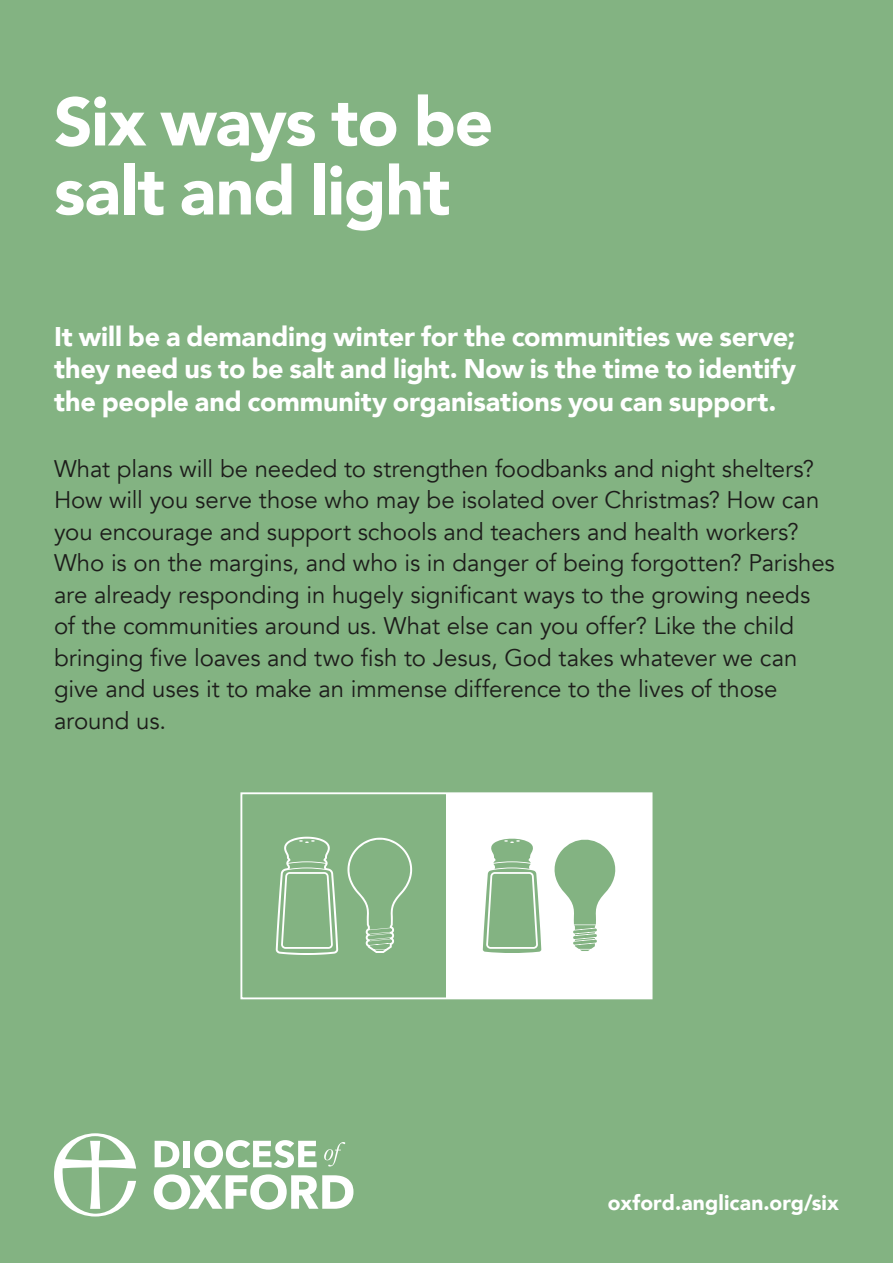
<style>
.page{position:relative;width:893px;height:1263px;background:#83b382}
.page>*{position:absolute;margin:0;border:0;box-sizing:border-box;transform-origin:0 0}
.t1{font:900 67.5px/69px "Avenir";letter-spacing:-.015em;color:#fff}
.t2{font:900 27px/32.4px "Avenir";letter-spacing:-.005em;color:#fff;text-align:justify}
.body{font:24px/31.5px "Avenir";letter-spacing:-.005em;color:#1d1d1b}
.t3{font:900 21px "Avenir";letter-spacing:.005em;color:#fff}
</style>
<div class="page">
<svg style="left:155px;top:1141px;width:24px;height:26px"></svg>
<div style="left:184px;top:1141px;width:6px;height:26px;background:#fff"></div>
<svg style="left:194px;top:1140px;width:123px;height:28px"></svg>
<svg style="left:324px;top:1142px;width:21px;height:24px"></svg>
<svg style="left:154px;top:1174px;width:199px;height:36px"></svg>
<svg style="left:54px;top:1133px;width:82px;height:83px"></svg>
<svg style="left:276px;top:837px;width:62px;height:118px"></svg>
<svg style="left:347px;top:837px;width:66px;height:116px"></svg>
<div style="left:446px;top:793px;width:206px;height:205px;background:#fff"></div>
<svg style="left:554px;top:839px;width:62px;height:112px"></svg>
<svg style="left:483px;top:838px;width:58px;height:115px"></svg>
<div style="left:240px;top:792px;width:412px;height:207px;border:2px solid #fff"></div>
<p class="t1" style="left:54px;top:86px;width:441px">Six ways to be salt and light</p>
<p class="t2" style="left:54px;top:320px;width:744px">It will be a demanding winter for the communities we serve; they need us to be salt and light. Now is the time to identify the people and community organisations you can support.</p>
<p class="body" style="left:54px;top:453px;width:782px">What plans will be needed to strengthen foodbanks and night shelters?<br>How will you serve those who may be isolated over Christmas? How can you encourage and support schools and teachers and health workers?<br>Who is on the margins, and who is in danger of being forgotten? Parishes are already responding in hugely significant ways to the growing needs of the communities around us. What else can you offer? Like the child bringing five loaves and two fish to Jesus, God takes whatever we can give and uses it to make an immense difference to the lives of those around us.</p>
<p class="t3" style="left:608px;top:1184px;width:232px">oxford.anglican.org/six</p>
</div>
